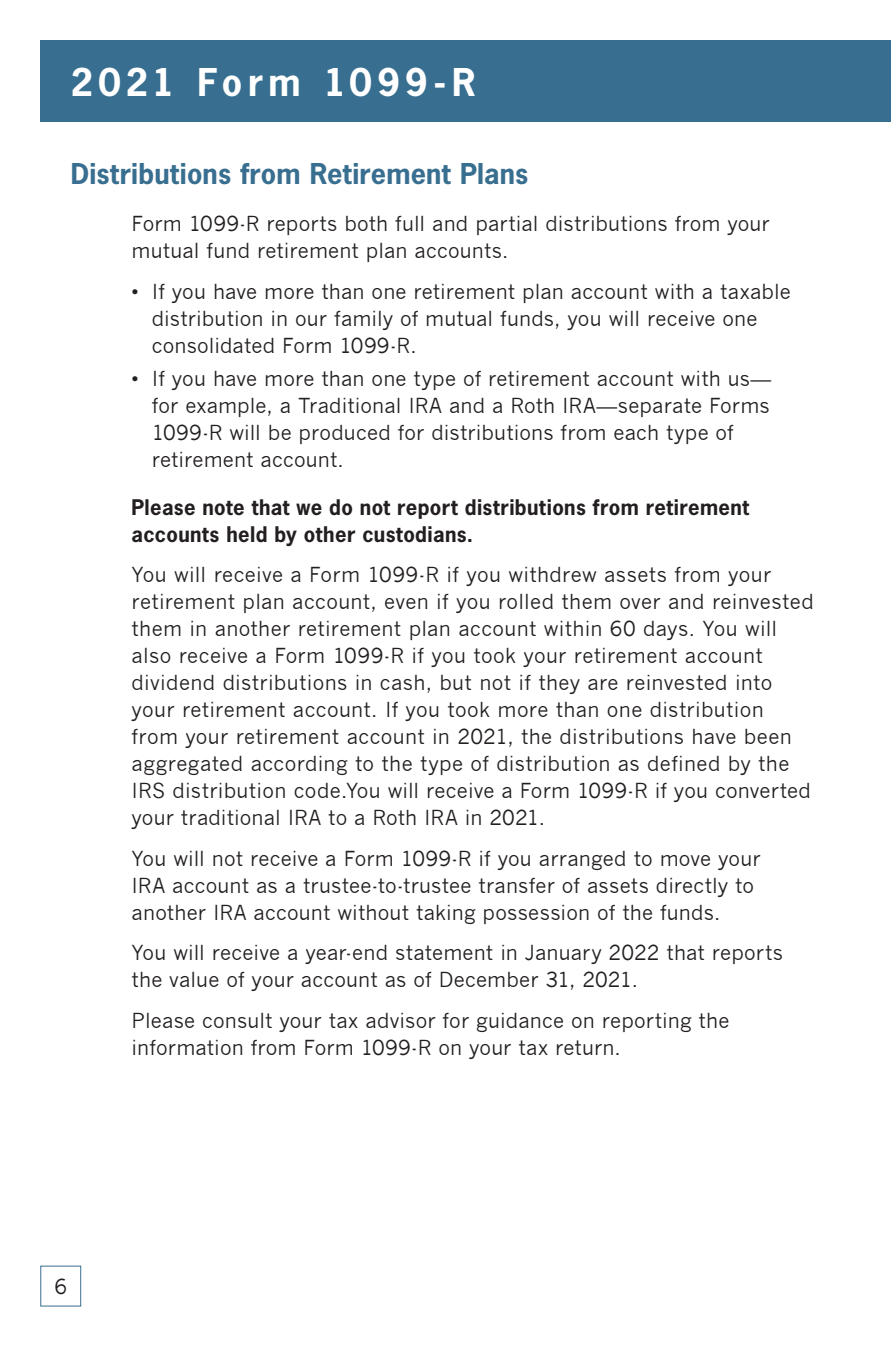
<style>
.page{position:relative;width:891px;height:1357px;background:#fff}
.page>*{position:absolute;margin:0;border:0;box-sizing:border-box;transform-origin:0 0}
.t1{font:700 36px "News Gothic";letter-spacing:.145em;color:#fff}
.t2{font:700 27px "News Gothic";letter-spacing:.005em;color:#386e8f}
.t3{font:20.25px/27px "News Gothic";letter-spacing:.01em;color:#231f20}
.t4{font:700 20.25px/27px "News Gothic";letter-spacing:.02em;color:#231f20}
</style>
<div class="page">
<div style="left:40px;top:40px;width:851px;height:82px;background:#386e8f"></div>
<div style="left:40px;top:1266px;width:41px;height:40px;border:1px solid #386e8f"></div>
<h1 class="t1" style="left:71px;top:58px;width:406px">2021 Form 1099-R</h1>
<h2 class="t2" style="left:71px;top:156px;width:459px">Distributions from Retirement Plans</h2>
<p class="t3" style="left:132px;top:211px;width:640px">Form 1099-R reports both full and partial distributions from your mutual fund retirement plan accounts.</p>
<p class="t3" style="left:152px;top:278px;width:640px;text-indent:-20px">• If you have more than one retirement plan account with a taxable distribution in our family of mutual funds, you will receive one consolidated Form 1099-R.</p>
<p class="t3" style="left:152px;top:366px;width:621px;text-indent:-20px">• If you have more than one type of retirement account with us— for example, a Traditional IRA and a Roth IRA—separate Forms 1099-R will be produced for distributions from each type of retirement account.</p>
<p class="t4" style="left:132px;top:493px;width:619px">Please note that we do not report distributions from retirement accounts held by other custodians.</p>
<p class="t3" style="left:132px;top:561px;width:684px">You will receive a Form 1099-R if you withdrew assets from your retirement plan account, even if you rolled them over and reinvested them in another retirement plan account within 60 days. You will also receive a Form 1099-R if you took your retirement account dividend distributions in cash, but not if they are reinvested into your retirement account. If you took more than one distribution from your retirement account in 2021, the distributions have been aggregated according to the type of distribution as defined by the IRS distribution code.You will receive a Form 1099-R if you converted your traditional IRA to a Roth IRA in 2021.</p>
<p class="t3" style="left:132px;top:845px;width:630px">You will not receive a Form 1099-R if you arranged to move your<br>IRA account as a trustee-to-trustee transfer of assets directly to another IRA account without taking possession of the funds.</p>
<p class="t3" style="left:132px;top:939px;width:653px">You will receive a year-end statement in January 2022 that reports the value of your account as of December 31, 2021.</p>
<p class="t3" style="left:132px;top:1007px;width:599px">Please consult your tax advisor for guidance on reporting the information from Form 1099-R on your tax return.</p>
<p class="t3" style="left:54px;top:1273px;width:14px">6</p>
</div>
